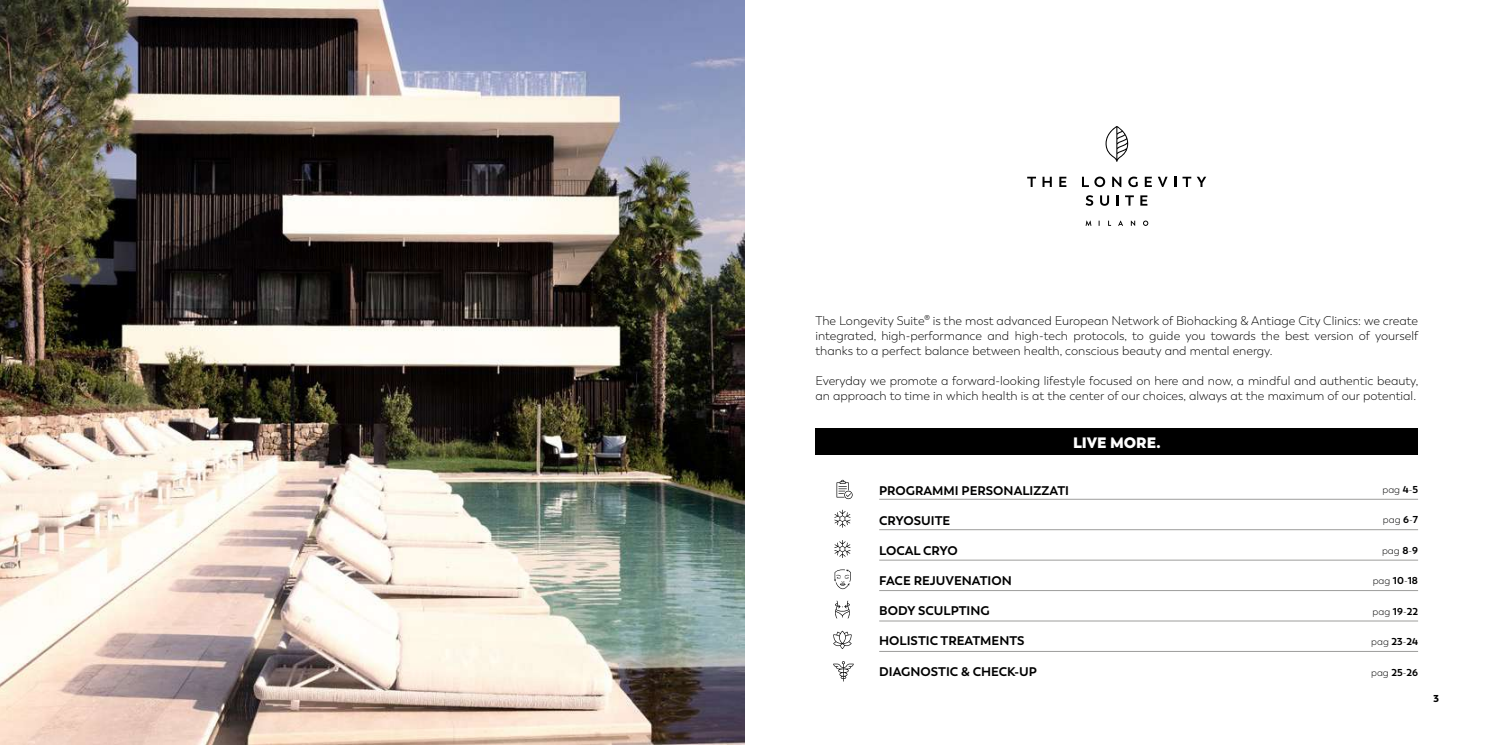
<style>
.page{position:relative;width:1489px;height:745px;background:#fff}
.page>*{position:absolute;margin:0;border:0;box-sizing:border-box;transform-origin:0 0}
.t1{font:800 15px "Trenda";color:#fff}
.t2{font:300 12.5px/15px "Trenda";color:#000;text-align:justify}
.t3{font:700 12.5px "Trenda";color:#000}
.t4{font:300 10px "Trenda";color:#000}
.t5{font:900 10px "Trenda";color:#000}
.s1{font-weight:700}
</style>
<div class="page">
<img style="left:0;top:0;width:744px;height:744px">
<svg style="left:1027px;top:177px;width:8px;height:10px"></svg>
<svg style="left:1042px;top:177px;width:9px;height:10px"></svg>
<svg style="left:1059px;top:177px;width:7px;height:10px"></svg>
<svg style="left:1082px;top:177px;width:6px;height:10px"></svg>
<svg style="left:1094px;top:176px;width:11px;height:11px"></svg>
<svg style="left:1112px;top:176px;width:9px;height:11px"></svg>
<svg style="left:1128px;top:176px;width:9px;height:11px"></svg>
<svg style="left:1144px;top:177px;width:7px;height:10px"></svg>
<svg style="left:1158px;top:177px;width:9px;height:10px"></svg>
<svg style="left:1182px;top:177px;width:24px;height:10px"></svg>
<svg style="left:1085px;top:195px;width:8px;height:11px"></svg>
<svg style="left:1100px;top:195px;width:8px;height:11px"></svg>
<svg style="left:1116px;top:195px;width:2px;height:10px"></svg>
<svg style="left:1125px;top:195px;width:8px;height:10px"></svg>
<svg style="left:1140px;top:195px;width:7px;height:10px"></svg>
<svg style="left:1085px;top:220px;width:6px;height:6px"></svg>
<svg style="left:1118px;top:220px;width:4px;height:6px"></svg>
<svg style="left:1130px;top:220px;width:5px;height:6px"></svg>
<svg style="left:1143px;top:220px;width:5px;height:6px"></svg>
<svg style="left:1105px;top:126px;width:23px;height:36px"></svg>
<div style="left:815px;top:428px;width:602px;height:26px;background:#000"></div>
<hr style="left:879px;top:498px;width:538px;height:1px;background:#9d9d9c">
<hr style="left:879px;top:529px;width:538px;height:1px;background:#9d9d9c">
<hr style="left:879px;top:559px;width:538px;height:1px;background:#9d9d9c">
<hr style="left:879px;top:620px;width:538px;height:1px;background:#9d9d9c">
<hr style="left:879px;top:590px;width:538px;height:1px;background:#9d9d9c">
<hr style="left:879px;top:650px;width:538px;height:1px;background:#9d9d9c">
<svg style="left:834px;top:509px;width:16px;height:18px"></svg>
<svg style="left:834px;top:540px;width:16px;height:17px"></svg>
<svg style="left:834px;top:569px;width:16px;height:19px"></svg>
<svg style="left:836px;top:479px;width:16px;height:20px"></svg>
<svg style="left:833px;top:661px;width:20px;height:20px"></svg>
<svg style="left:833px;top:630px;width:18px;height:18px"></svg>
<svg style="left:835px;top:600px;width:15px;height:18px"></svg>
<p class="t2" style="left:815px;top:313px;width:604px">The Longevity Suite® is the most advanced European Network of Biohacking &amp; Antiage City Clinics: we create integrated, high-performance and high-tech protocols, to guide you towards the best version of yourself thanks to a perfect balance between health, conscious beauty and mental energy.</p>
<p class="t2" style="left:815px;top:373px;width:604px">Everyday we promote a forward-looking lifestyle focused on here and now, a mindful and authentic beauty, an approach to time in which health is at the center of our choices, always at the maximum of our potential.</p>
<p class="t1" style="left:1072px;top:432px;width:89px">LIVE MORE.</p>
<p class="t3" style="left:879px;top:483px;width:191px">PROGRAMMI PERSONALIZZATI</p>
<p class="t3" style="left:879px;top:513px;width:73px">CRYOSUITE</p>
<p class="t3" style="left:879px;top:543px;width:80px">LOCAL CRYO</p>
<p class="t3" style="left:879px;top:573px;width:134px">FACE REJUVENATION</p>
<p class="t3" style="left:879px;top:603px;width:112px">BODY SCULPTING</p>
<p class="t3" style="left:879px;top:633px;width:147px">HOLISTIC TREATMENTS</p>
<p class="t3" style="left:879px;top:663px;width:159px">DIAGNOSTIC &amp; CHECK-UP</p>
<p class="t4" style="left:1382px;top:483px;width:37px">pag <span class="s1">4</span>-<span class="s1">5</span></p>
<p class="t4" style="left:1382px;top:514px;width:37px">pag <span class="s1">6</span>-<span class="s1">7</span></p>
<p class="t4" style="left:1381px;top:544px;width:37px">pag <span class="s1">8</span>-<span class="s1">9</span></p>
<p class="t4" style="left:1372px;top:574px;width:47px">pag <span class="s1">10</span>-<span class="s1">18</span></p>
<p class="t4" style="left:1372px;top:605px;width:47px">pag <span class="s1">19</span>-<span class="s1">22</span></p>
<p class="t4" style="left:1371px;top:635px;width:48px">pag <span class="s1">23</span>-<span class="s1">24</span></p>
<p class="t4" style="left:1370px;top:666px;width:48px">pag <span class="s1">25</span>-<span class="s1">26</span></p>
<p class="t5" style="left:1433px;top:691px;width:7px">3</p>
</div>
